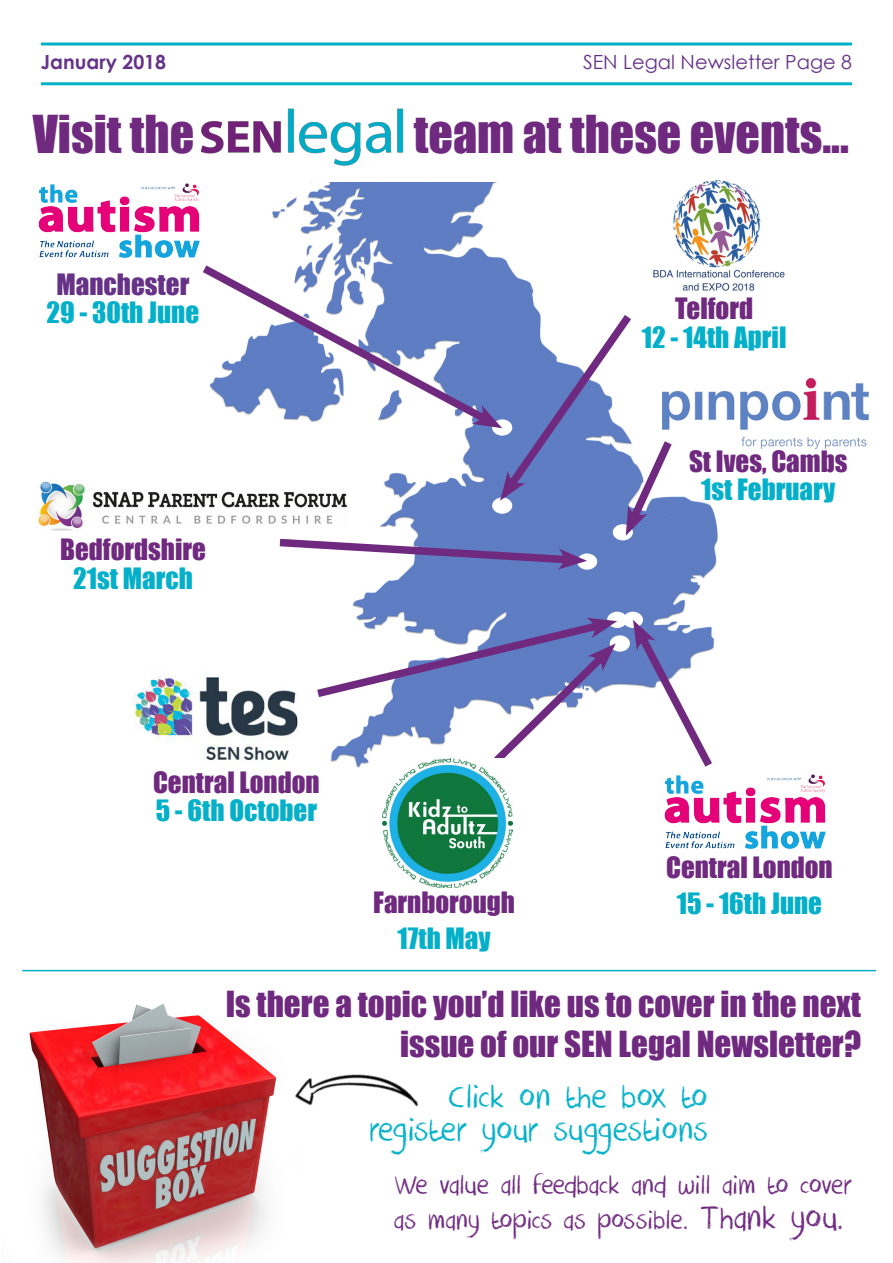
<style>
.page{position:relative;width:893px;height:1263px;background:#fff}
.page>*{position:absolute;margin:0;border:0;box-sizing:border-box;transform-origin:0 0}
.t1{font:48px "Impact";color:#6f297f}
.t2{font:37.5px "DK Crayon Crumble";color:#04b0c9}
.t3{font:33px "Impact";color:#6f297f}
.t4{font:30px/34.5px "DK Crayon Crumble";color:#6f297f}
.t5{font:27px "Impact";color:#04b0c9}
.t6{font:27px "Impact";color:#6f297f}
.t7{font:27px "Impact";color:#653287}
.t8{font:19.5px "Century Gothic";color:#653287}
.t9{font:700 19.5px "Century Gothic";color:#653287}
.s1{font-size:37.5px}
</style>
<div class="page">
<hr style="left:41px;top:43px;width:811px;height:3px;background:#04b0c9">
<hr style="left:41px;top:82px;width:811px;height:3px;background:#04b0c9">
<img style="left:29px;top:1003px;width:248px;height:260px">
<img style="left:295px;top:1074px;width:124px;height:33px">
<hr style="left:22px;top:970px;width:854px;height:1px;background:#04b0c9">
<img style="left:36px;top:183px;width:790px;height:640px">
<svg style="left:194px;top:259px;width:303px;height:171px"></svg>
<div style="left:623px;top:612px;width:20px;height:16px;background:#fff;border-radius:50%"></div>
<div style="left:607px;top:612px;width:20px;height:16px;background:#fff;border-radius:50%"></div>
<div style="left:610px;top:635px;width:20px;height:17px;background:#fff;border-radius:50%"></div>
<svg style="left:631px;top:620px;width:88px;height:155px"></svg>
<svg style="left:309px;top:616px;width:308px;height:158px"></svg>
<img style="left:37px;top:183px;width:166px;height:88px">
<img style="left:662px;top:764px;width:164px;height:85px">
<img style="left:133px;top:637px;width:166px;height:166px">
<img style="left:678px;top:379px;width:191px;height:69px">
<img style="left:37px;top:480px;width:235px;height:51px">
<img style="left:382px;top:759px;width:130px;height:128px">
<img style="left:202px;top:108px;width:202px;height:57px">
<svg style="left:272px;top:307px;width:406px;height:263px"></svg>
<img style="left:631px;top:180px;width:176px;height:134px">
<p class="t9" style="left:41px;top:47px;width:127px">January 2018</p>
<p class="t8" style="left:583px;top:49px;width:270px">SEN Legal Newsletter Page 8</p>
<p class="t1" style="left:33px;top:97px;width:163px">Visit the</p>
<p class="t1" style="left:414px;top:97px;width:437px">team at these events...</p>
<p class="t7" style="left:57px;top:263px;width:134px">Manchester</p>
<p class="t5" style="left:47px;top:292px;width:154px">29 - 30th June</p>
<p class="t6" style="left:60px;top:529px;width:147px">Bedfordshire</p>
<p class="t5" style="left:73px;top:557px;width:121px">21st March</p>
<p class="t6" style="left:153px;top:761px;width:168px">Central London</p>
<p class="t5" style="left:156px;top:790px;width:163px">5 - 6th October</p>
<p class="t6" style="left:373px;top:882px;width:143px">Farnborough</p>
<p class="t5" style="left:398px;top:918px;width:95px">17th May</p>
<p class="t6" style="left:675px;top:287px;width:79px">Telford</p>
<p class="t5" style="left:642px;top:316px;width:146px">12 - 14th April</p>
<p class="t6" style="left:689px;top:440px;width:160px">St Ives, Cambs</p>
<p class="t5" style="left:701px;top:469px;width:136px">1st February</p>
<p class="t6" style="left:666px;top:847px;width:168px">Central London</p>
<p class="t5" style="left:677px;top:883px;width:147px">15 - 16th June</p>
<p class="t3" style="left:226px;top:978px;width:637px">Is there a topic you’d like us to cover in the next</p>
<p class="t3" style="left:400px;top:1018px;width:462px">issue of our SEN Legal Newsletter?</p>
<p class="t2" style="left:448px;top:1075px;width:262px">Click on the box to</p>
<p class="t2" style="left:369px;top:1108px;width:340px">register your suggestions</p>
<p class="t4" style="left:394px;top:1169px;width:460px">We value all feedback and will aim to cover as many topics as possible. <span class="s1">Thank you.</span></p>
</div>
